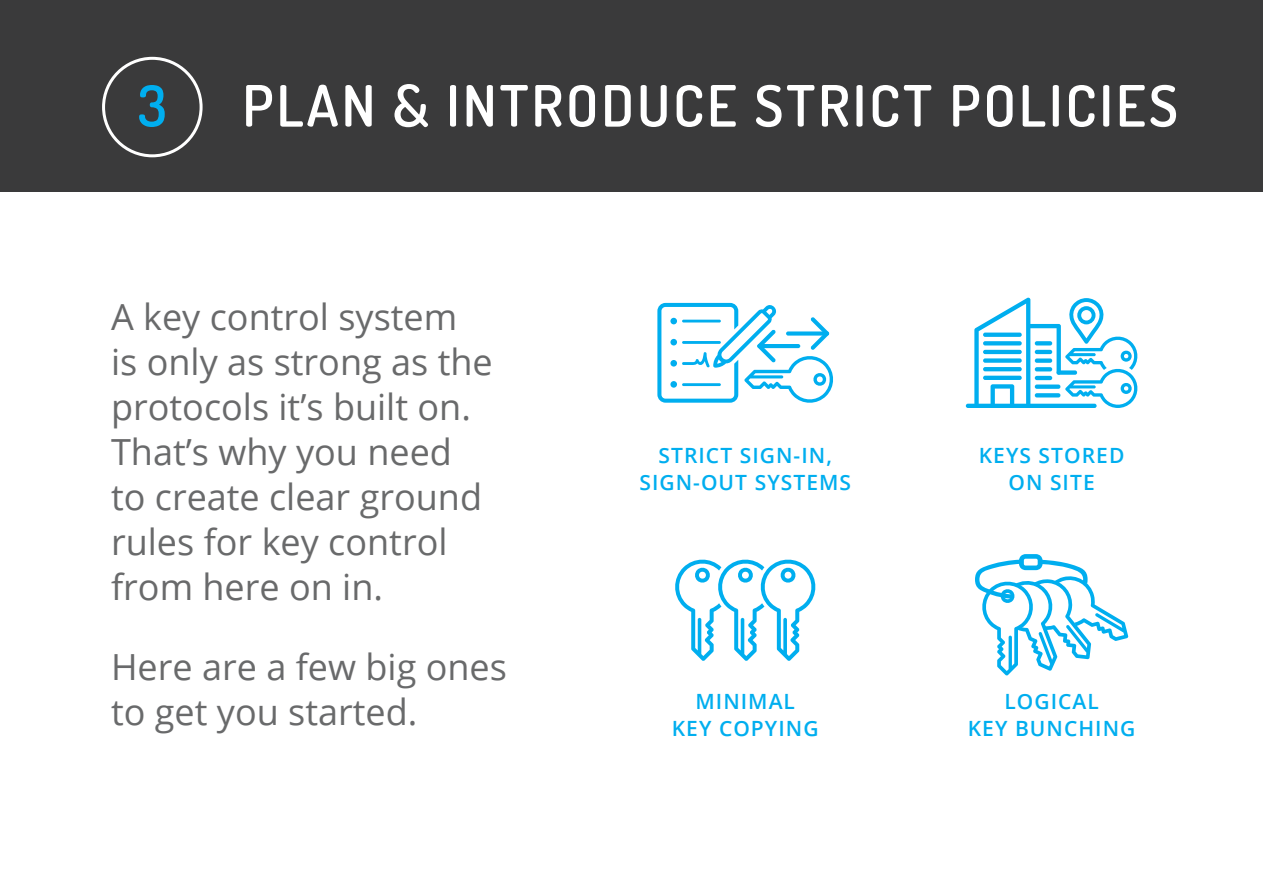
<style>
.page{position:relative;width:1263px;height:893px;background:#fff}
.page>*{position:absolute;margin:0;border:0;box-sizing:border-box;transform-origin:0 0}
.t1{font:200 57px "Dosis";letter-spacing:.055em;color:#fff}
.t2{font:200 57px "Dosis";color:#00aeef}
.t3{font:36px/45px "Open Sans";color:#696a6b}
.t4{font:600 21px/27px "Open Sans";letter-spacing:.05em;color:#00aeef;text-align:center}
</style>
<div class="page">
<div style="left:0;top:0;width:1263px;height:191px;background:#3a3a3b"></div>
<div style="left:102px;top:57px;width:101px;height:100px;border:3px solid #fff;border-radius:50%"></div>
<svg style="left:657px;top:302px;width:176px;height:101px"></svg>
<div style="left:786px;top:331px;width:43px;height:5px;background:#00aeef;border-radius:2px"></div>
<svg style="left:965px;top:298px;width:173px;height:110px"></svg>
<svg style="left:675px;top:559px;width:141px;height:102px"></svg>
<svg style="left:975px;top:554px;width:153px;height:122px"></svg>
<h1 class="t2" style="left:138px;top:66px;width:31px">3</h1>
<h1 class="t1" style="left:242px;top:66px;width:937px">PLAN &amp; INTRODUCE STRICT POLICIES</h1>
<p class="t3" style="left:111px;top:294px;width:383px">A key control system<br>is only as strong as the protocols it’s built on.<br>That’s why you need to create clear ground rules for key control from here on in.</p>
<p class="t3" style="left:111px;top:643px;width:397px">Here are a few big ones to get you started.</p>
<p class="t4" style="left:639px;top:442px;width:213px">STRICT SIGN-IN,<br>SIGN-OUT SYSTEMS</p>
<p class="t4" style="left:979px;top:442px;width:147px">KEYS STORED<br>ON SITE</p>
<p class="t4" style="left:672px;top:688px;width:148px">MINIMAL<br>KEY COPYING</p>
<p class="t4" style="left:968px;top:688px;width:169px">LOGICAL<br>KEY BUNCHING</p>
</div>
